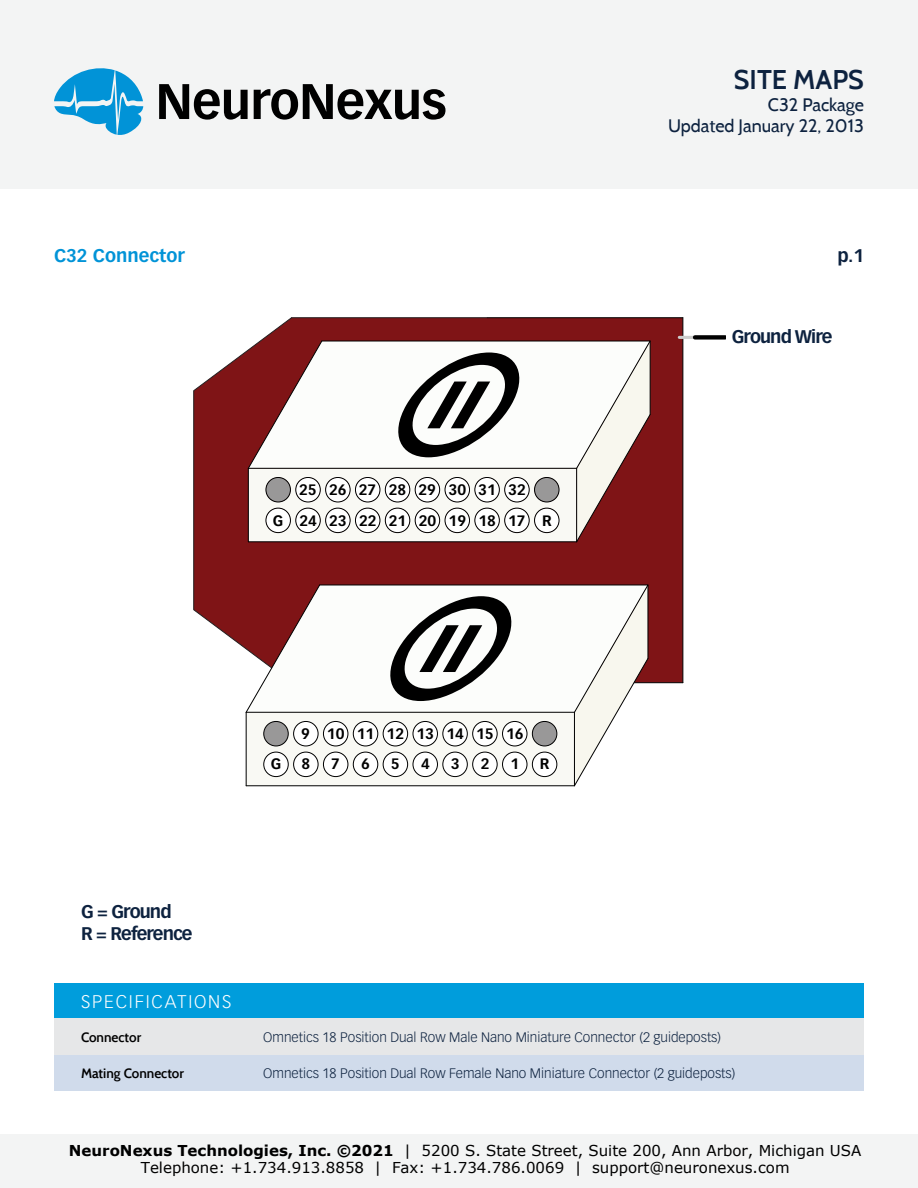
<style>
.page{position:relative;width:918px;height:1188px;background:#fff}
.page>*{position:absolute;margin:0;border:0;box-sizing:border-box;transform-origin:0 0}
.t1{font:600 27px "Cabin";color:#0d223f}
.t2{font:700 18px/21.6px "Vectora LT Std";letter-spacing:-.05em;color:#0d223f}
.t3{font:18px/21.6px "Cabin";color:#0d223f;text-align:right}
.t4{font:300 18px "Vectora LT Std";letter-spacing:.1em;color:#fff}
.t5{font:700 18px "Vectora LT Std";color:#0193d7}
.t6{font:15px/17.7px "Verdana";color:#000;text-align:center}
.t7{font:700 14.85px/30.6px "Vectora LT Std";color:#000;text-align:center}
.t8{font:300 13.5px "Vectora LT Std";color:#0d223f}
.t9{font:600 13.5px "Cabin";color:#000}
.s1{font-weight:700}
</style>
<div class="page">
<div style="left:0;top:0;width:918px;height:189px;background:#f3f4f4"></div>
<svg style="left:159px;top:84px;width:89px;height:36px"></svg>
<svg style="left:254px;top:84px;width:192px;height:36px"></svg>
<svg style="left:54px;top:68px;width:90px;height:67px"></svg>
<div style="left:0;top:1134px;width:918px;height:54px;background:#f3f4f4"></div>
<div style="left:54px;top:983px;width:810px;height:36px;background:#009ddc"></div>
<div style="left:54px;top:1019px;width:810px;height:36px;background:#e6e7e8"></div>
<div style="left:54px;top:1055px;width:810px;height:36px;background:#d0dbeb"></div>
<div style="left:651px;top:318px;width:32px;height:364px;background:#7f1416"></div>
<hr style="left:487px;top:317px;width:196px;height:1px;background:#010101">
<hr style="left:487px;top:682px;width:196px;height:1px;background:#010101">
<hr style="left:683px;top:318px;width:1px;height:365px;background:#010101">
<svg style="left:193px;top:317px;width:458px;height:470px"></svg>
<hr style="left:679px;top:336px;width:16px;height:3px;background:#cdcdcc">
<div style="left:695px;top:335px;width:30px;height:5px;background:#010101"></div>
<p class="t5" style="left:54px;top:245px;width:132px">C32 Connector</p>
<p class="t7" style="left:273px;top:474px;width:280px">25 26 27 28 29 30 31 32<br>G 2423222120191817 R</p>
<h1 class="t1" style="left:734px;top:63px;width:132px">SITE MAPS</h1>
<p class="t3" style="left:668px;top:93px;width:197px">C32 Package<br>Updated January 22, 2013</p>
<p class="t2" style="left:837px;top:245px;width:28px">p.1</p>
<p class="t2" style="left:732px;top:326px;width:102px">Ground Wire</p>
<p class="t7" style="left:301px;top:718px;width:224px">9 10 11 12 13 14 15 16</p>
<p class="t7" style="left:271px;top:749px;width:12px">G</p>
<p class="t7" style="left:302px;top:749px;width:10px">8</p>
<p class="t7" style="left:331px;top:749px;width:10px">7</p>
<p class="t7" style="left:361px;top:749px;width:10px">6</p>
<p class="t7" style="left:391px;top:749px;width:10px">5</p>
<p class="t7" style="left:421px;top:749px;width:10px">4</p>
<p class="t7" style="left:451px;top:749px;width:10px">3</p>
<p class="t7" style="left:481px;top:749px;width:10px">2</p>
<p class="t7" style="left:510px;top:749px;width:10px">1</p>
<p class="t7" style="left:540px;top:749px;width:11px">R</p>
<p class="t2" style="left:81px;top:901px;width:113px">G = Ground<br>R = Reference</p>
<p class="t4" style="left:81px;top:991px;width:152px">SPECIFICATIONS</p>
<p class="t9" style="left:81px;top:1029px;width:62px">Connector</p>
<p class="t9" style="left:81px;top:1065px;width:105px">Mating Connector</p>
<p class="t8" style="left:263px;top:1029px;width:459px">Omnetics 18 Position Dual Row Male Nano Miniature Connector (2 guideposts)</p>
<p class="t8" style="left:263px;top:1065px;width:474px">Omnetics 18 Position Dual Row Female Nano Miniature Connector (2 guideposts)</p>
<p class="t6" style="left:69px;top:1141px;width:794px"><span class="s1">NeuroNexus Technologies, Inc. ©2021</span> | 5200 S. State Street, Suite 200, Ann Arbor, Michigan USA<br>Telephone: +1.734.913.8858 | Fax: +1.734.786.0069 | support@neuronexus.com</p>
</div>
